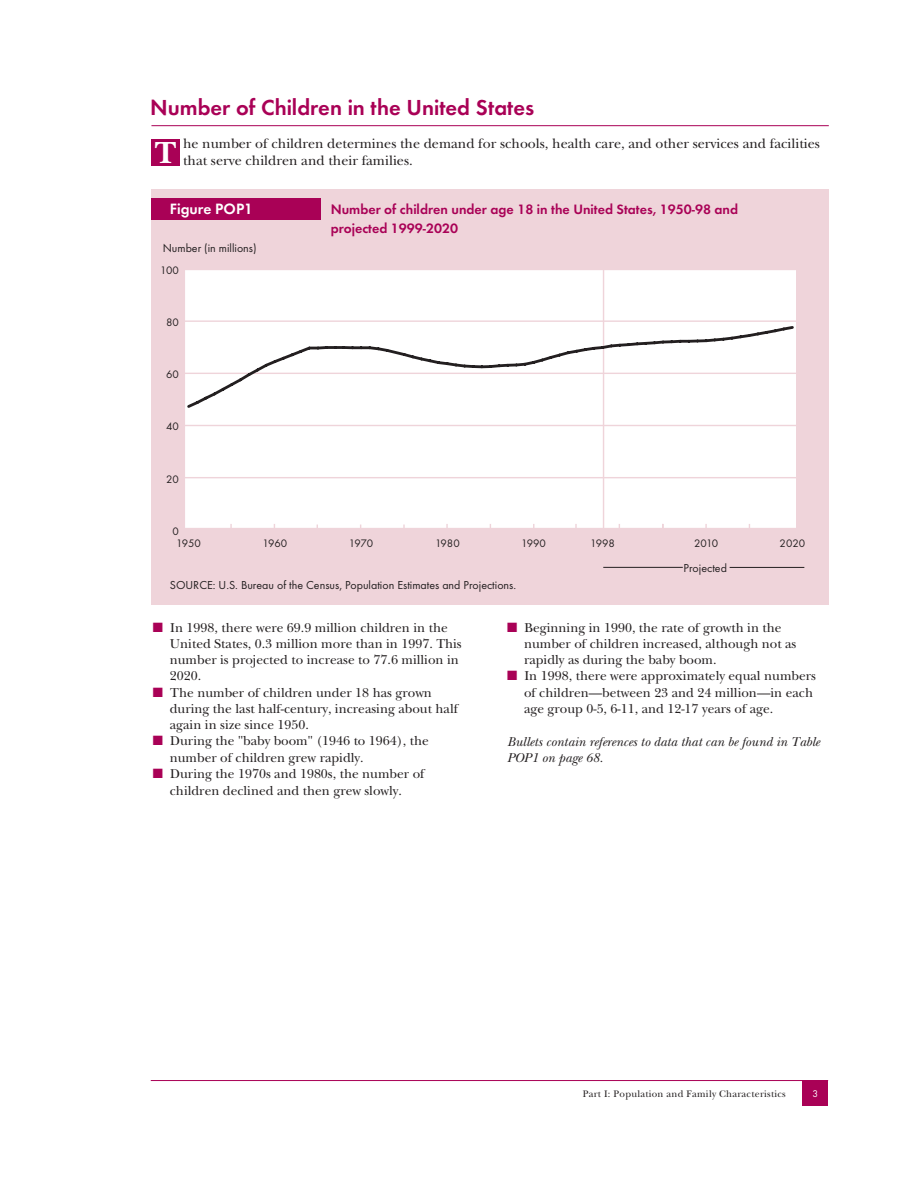
<style>
.page{position:relative;width:918px;height:1188px;background:#fff}
.page>*{position:absolute;margin:0;border:0;box-sizing:border-box;transform-origin:0 0}
.t1{font:700 31.8px "New Baskerville";color:#fff}
.t2{font:600 22.65px "Futura T";color:#a90156}
.t3{font:600 15.45px "Futura T";color:#fff}
.t4{font:14.1px/17px "New Baskerville";color:#231f20}
.t5{font:600 14.1px/19px "Futura T";color:#a90156}
.t6{font:13.35px/16.4px "New Baskerville";color:#231f20}
.t7{font:italic 13.35px/16px "New Baskerville";color:#231f20}
.t8{font:12px "Futura T";color:#231f20}
.t9{font:11.25px "Futura T";color:#231f20}
.t10{font:10.2px "Futura T";color:#fff}
.t11{font:9.9px "New Baskerville";letter-spacing:.025em;color:#231f20}
.s1{color:#a90156}
</style>
<div class="page">
<hr style="left:151px;top:1080px;width:677px;height:1px;background:#a90156">
<div style="left:803px;top:1080px;width:25px;height:26px;background:#a90156"></div>
<div style="left:151px;top:190px;width:678px;height:414px;background:#efd4da"></div>
<div style="left:184px;top:269px;width:613px;height:260px;background:#fff;border:1px solid #efd4da"></div>
<hr style="left:603px;top:269px;width:1px;height:260px;background:#efd4da">
<hr style="left:184px;top:269px;width:1px;height:261px;background:#efd4da">
<hr style="left:184px;top:477px;width:613px;height:1px;background:#efd4da">
<hr style="left:184px;top:425px;width:613px;height:1px;background:#efd4da">
<hr style="left:184px;top:373px;width:613px;height:1px;background:#efd4da">
<hr style="left:184px;top:320px;width:613px;height:2px;background:#efd4da">
<hr style="left:184px;top:268px;width:613px;height:2px;background:#efd4da">
<svg style="left:185px;top:332px;width:568px;height:78px"></svg>
<svg style="left:746px;top:324px;width:50px;height:15px"></svg>
<div style="left:183px;top:528px;width:616px;height:5px;background:#efd4da"></div>
<hr style="left:151px;top:125px;width:678px;height:1px;background:#a90156">
<div style="left:151px;top:139px;width:29px;height:26px;background:#a90156"></div>
<hr style="left:603px;top:567px;width:80px;height:1px;background:#231f20">
<hr style="left:730px;top:567px;width:74px;height:1px;background:#231f20">
<div style="left:151px;top:199px;width:170px;height:21px;background:#a90156"></div>
<h2 class="t2" style="left:150px;top:96px;width:386px">Number of Children in the United States</h2>
<h1 class="t1" style="left:155px;top:141px;width:23px">T</h1>
<p class="t4" style="left:183px;top:137px;width:639px">he number of children determines the demand for schools, health care, and other services and facilities that serve children and their families.</p>
<p class="t3" style="left:170px;top:202px;width:85px">Figure POP1</p>
<p class="t5" style="left:331px;top:201px;width:409px">Number of children under age 18 in the United States, 1950-98 and projected 1999-2020</p>
<p class="t8" style="left:163px;top:244px;width:95px">Number (in millions)</p>
<p class="t9" style="left:160px;top:266px;width:20px">100</p>
<p class="t9" style="left:166px;top:318px;width:14px">80</p>
<p class="t9" style="left:166px;top:371px;width:14px">60</p>
<p class="t9" style="left:166px;top:423px;width:14px">40</p>
<p class="t9" style="left:166px;top:475px;width:14px">20</p>
<p class="t9" style="left:173px;top:527px;width:8px">0</p>
<p class="t9" style="left:176px;top:539px;width:26px">1950</p>
<p class="t9" style="left:263px;top:539px;width:26px">1960</p>
<p class="t9" style="left:349px;top:539px;width:26px">1970</p>
<p class="t9" style="left:435px;top:539px;width:26px">1980</p>
<p class="t9" style="left:521px;top:539px;width:26px">1990</p>
<p class="t9" style="left:590px;top:539px;width:26px">1998</p>
<p class="t9" style="left:694px;top:539px;width:26px">2010</p>
<p class="t9" style="left:780px;top:539px;width:27px">2020</p>
<p class="t8" style="left:170px;top:581px;width:348px">SOURCE: U.S. Bureau of the Census, Population Estimates and Projections.</p>
<p class="t8" style="left:684px;top:564px;width:45px">Projected</p>
<p class="t6" style="left:170px;top:621px;width:294px;text-indent:-17px"><span class="s1">■</span> In 1998, there were 69.9 million children in the United States, 0.3 million more than in 1997. This number is projected to increase to 77.6 million in 2020.</p>
<p class="t6" style="left:170px;top:686px;width:290px;text-indent:-17px"><span class="s1">■</span> The number of children under 18 has grown during the last half-century, increasing about half again in size since 1950.</p>
<p class="t6" style="left:170px;top:734px;width:260px;text-indent:-17px"><span class="s1">■</span> During the "baby boom" (1946 to 1964), the number of children grew rapidly.</p>
<p class="t6" style="left:153px;top:767px;width:273px;text-align:center"><span class="s1">■</span> During the 1970s and 1980s, the number of children declined and then grew slowly.</p>
<p class="t6" style="left:524px;top:621px;width:274px;text-indent:-17px"><span class="s1">■</span> Beginning in 1990, the rate of growth in the number of children increased, although not as rapidly as during the baby boom.</p>
<p class="t6" style="left:524px;top:670px;width:293px;text-indent:-17px"><span class="s1">■</span> In 1998, there were approximately equal numbers of children—between 23 and 24 million—in each age group 0-5, 6-11, and 12-17 years of age.</p>
<p class="t7" style="left:507px;top:735px;width:314px">Bullets contain references to data that can be found in Table<br>POP1 on page 68.</p>
<p class="t11" style="left:583px;top:1090px;width:205px">Part I: Population and Family Characteristics</p>
<p class="t10" style="left:813px;top:1090px;width:7px">3</p>
</div>
